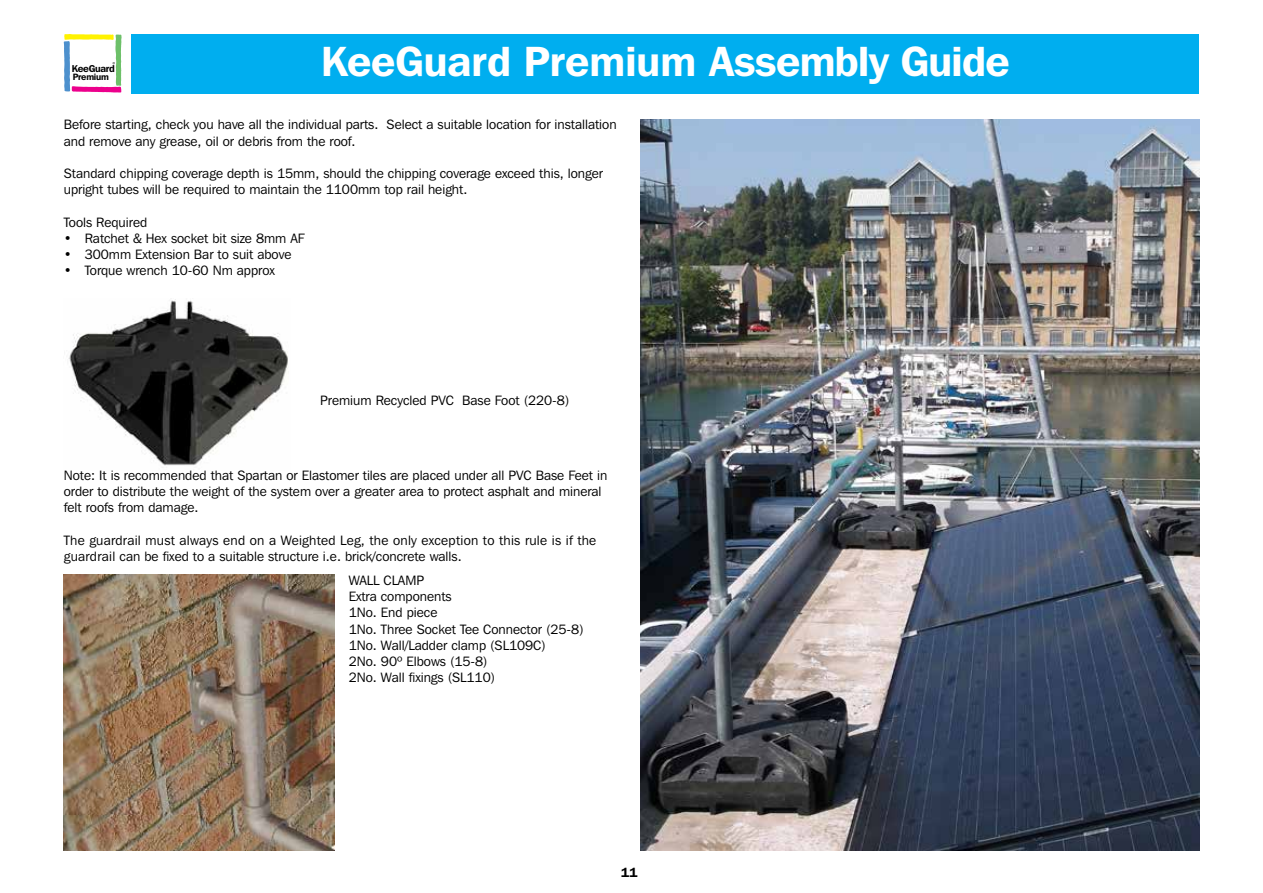
<style>
.page{position:relative;width:1263px;height:893px;background:#fff}
.page>*{position:absolute;margin:0;border:0;box-sizing:border-box;transform-origin:0 0}
.t1{font:600 42px "Franklin Gothic IT Cby BT";letter-spacing:-.005em;color:#fff}
.t2{font:13.5px/16.2px "Franklin Gothic IT Cby BT";color:#000}
.t3{font:13.5px/16.2px "Franklin Gothic IT Cby BT";letter-spacing:.02em;color:#000}
.t4{font:600 13.5px "ITC Franklin Gothic Std";color:#000}
.t5{font:600 9.9px "Franklin Gothic IT Cby BT";letter-spacing:-.025em;color:#000}
.t6{font:600 9.15px "Franklin Gothic IT Cby BT";letter-spacing:-.025em;color:#000}
</style>
<div class="page">
<div style="left:131px;top:34px;width:1068px;height:60px;background:#00aeef"></div>
<svg style="left:64px;top:34px;width:58px;height:59px"></svg>
<img style="left:68px;top:299px;width:220px;height:167px">
<img style="left:64px;top:575px;width:271px;height:275px">
<img style="left:640px;top:119px;width:559px;height:731px">
<h1 class="t1" style="left:321px;top:35px;width:690px">KeeGuard Premium Assembly Guide</h1>
<p class="t5" style="left:72px;top:62px;width:45px">KeeGuard</p>
<p class="t6" style="left:73px;top:71px;width:38px">Premium</p>
<p class="t2" style="left:64px;top:116px;width:554px">Before starting, check you have all the individual parts. Select a suitable location for installation and remove any grease, oil or debris from the roof.</p>
<p class="t2" style="left:64px;top:165px;width:541px">Standard chipping coverage depth is 15mm, should the chipping coverage exceed this, longer upright tubes will be required to maintain the 1100mm top rail height.</p>
<p class="t2" style="left:64px;top:214px;width:85px">Tools Required</p>
<p class="t2" style="left:64px;top:230px;width:242px">• Ratchet &amp; Hex socket bit size 8mm AF</p>
<p class="t2" style="left:64px;top:246px;width:229px">• 300mm Extension Bar to suit above</p>
<p class="t2" style="left:64px;top:262px;width:213px">• Torque wrench 10-60 Nm approx</p>
<p class="t2" style="left:320px;top:392px;width:251px">Premium Recycled PVC Base Foot (220-8)</p>
<p class="t2" style="left:64px;top:467px;width:545px">Note: It is recommended that Spartan or Elastomer tiles are placed under all PVC Base Feet in order to distribute the weight of the system over a greater area to protect asphalt and mineral felt roofs from damage.</p>
<p class="t3" style="left:64px;top:532px;width:534px">The guardrail must always end on a Weighted Leg, the only exception to this rule is if the guardrail can be fixed to a suitable structure i.e. brick/concrete walls.</p>
<p class="t2" style="left:349px;top:572px;width:237px">WALL CLAMP<br>Extra components<br>1No. End piece<br>1No. Three Socket Tee Connector (25-8)<br>1No. Wall/Ladder clamp (SL109C)<br>2No. 90º Elbows (15-8)<br>2No. Wall fixings (SL110)</p>
<p class="t4" style="left:621px;top:864px;width:18px">11</p>
</div>
